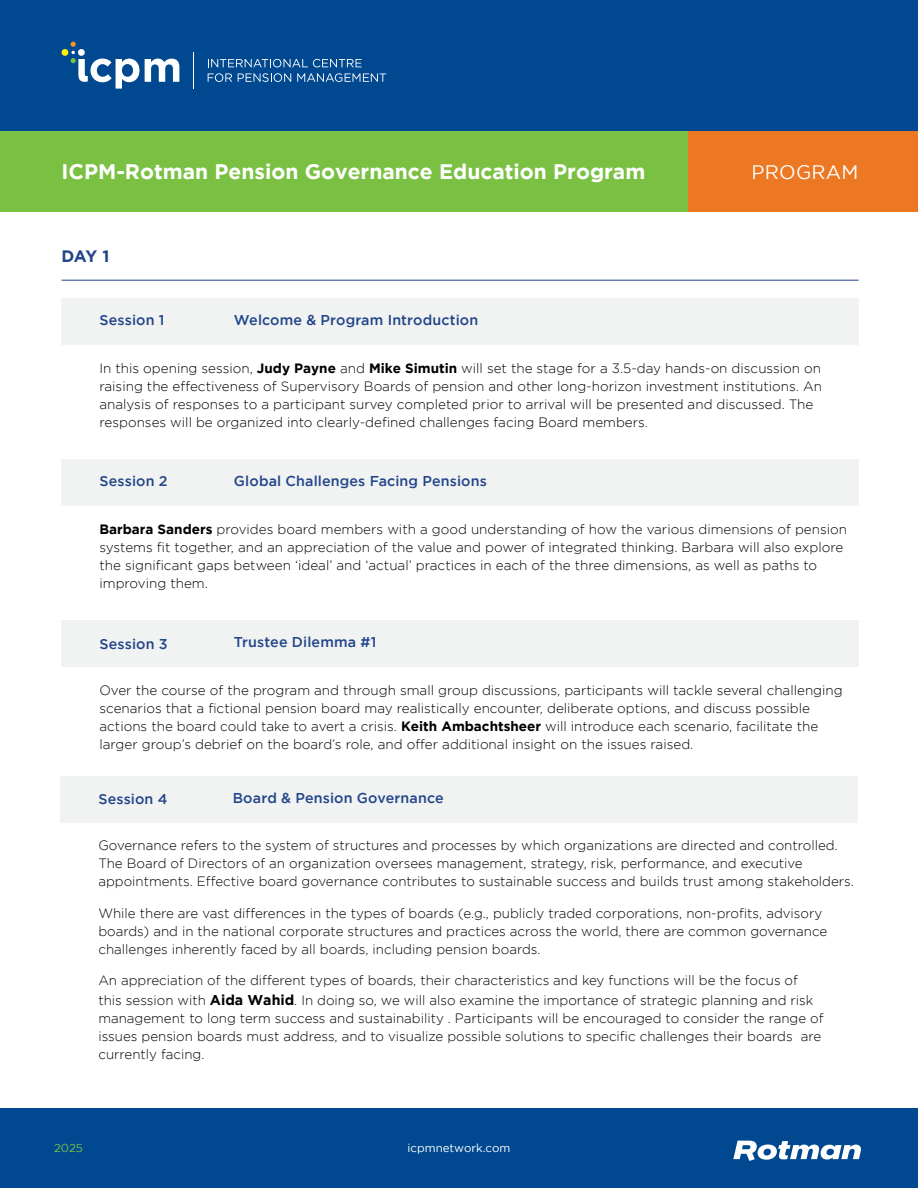
<style>
.page{position:relative;width:918px;height:1188px;background:#fff}
.page>*{position:absolute;margin:0;border:0;box-sizing:border-box;transform-origin:0 0}
.t1{font:700 21px "Gotham";color:#fff}
.t2{font:19.5px "Gotham";letter-spacing:.015em;color:#fff}
.t3{font:700 16.5px "Gotham";color:#214589}
.t4{font:500 14.25px "Gotham";letter-spacing:.01em;color:#214589}
.t5{font:300 13.5px/18px "Gotham";color:#000}
.t6{font:11.55px "Gotham";color:#fff}
.t7{font:11.55px "Gotham";color:#7ac143}
.s1{font-weight:700}
.s2{font-weight:700;font-size:14.25px}
</style>
<div class="page">
<div style="left:0;top:0;width:918px;height:131px;background:#004990"></div>
<svg style="left:208px;top:59px;width:154px;height:8px"></svg>
<svg style="left:208px;top:73px;width:24px;height:9px"></svg>
<svg style="left:238px;top:73px;width:53px;height:9px"></svg>
<svg style="left:297px;top:73px;width:89px;height:9px"></svg>
<hr style="left:193px;top:52px;width:1px;height:37px;background:#fff">
<svg style="left:62px;top:42px;width:117px;height:47px"></svg>
<div style="left:0;top:131px;width:688px;height:81px;background:#7ac143"></div>
<div style="left:688px;top:131px;width:230px;height:81px;background:#ec7823"></div>
<div style="left:0;top:1108px;width:918px;height:80px;background:#004990"></div>
<div style="left:62px;top:298px;width:797px;height:47px;background:#f1f2f2"></div>
<div style="left:62px;top:459px;width:797px;height:47px;background:#f1f2f2"></div>
<div style="left:62px;top:620px;width:797px;height:47px;background:#f1f2f2"></div>
<hr style="left:62px;top:280px;width:797px;height:1px;background:#214589">
<svg style="left:733px;top:1141px;width:128px;height:20px"></svg>
<div style="left:60px;top:776px;width:798px;height:47px;background:#f1f2f2"></div>
<p class="t1" style="left:62px;top:160px;width:585px">ICPM-Rotman Pension Governance Education Program</p>
<p class="t2" style="left:752px;top:161px;width:108px">PROGRAM</p>
<p class="t3" style="left:62px;top:247px;width:49px">DAY 1</p>
<p class="t4" style="left:99px;top:312px;width:67px">Session 1</p>
<p class="t4" style="left:234px;top:312px;width:246px">Welcome &amp; Program Introduction</p>
<p class="t5" style="left:99px;top:359px;width:724px">In this opening session, <span class="s1">Judy Payne</span> and <span class="s1">Mike Simutin</span> will set the stage for a 3.5-day hands-on discussion on raising the effectiveness of Supervisory Boards of pension and other long-horizon investment institutions. An analysis of responses to a participant survey completed prior to arrival will be presented and discussed. The responses will be organized into clearly-defined challenges facing Board members.</p>
<p class="t4" style="left:99px;top:473px;width:70px">Session 2</p>
<p class="t4" style="left:234px;top:473px;width:255px">Global Challenges Facing Pensions</p>
<p class="t5" style="left:99px;top:520px;width:749px"><span class="s1">Barbara Sanders</span> provides board members with a good understanding of how the various dimensions of pension systems fit together, and an appreciation of the value and power of integrated thinking. Barbara will also explore the significant gaps between ‘ideal’ and ‘actual’ practices in each of the three dimensions, as well as paths to improving them.</p>
<p class="t4" style="left:99px;top:636px;width:70px">Session 3</p>
<p class="t4" style="left:234px;top:634px;width:144px">Trustee Dilemma #1</p>
<p class="t5" style="left:99px;top:681px;width:745px">Over the course of the program and through small group discussions, participants will tackle several challenging scenarios that a fictional pension board may realistically encounter, deliberate options, and discuss possible actions the board could take to avert a crisis. <span class="s1">Keith Ambachtsheer</span> will introduce each scenario, facilitate the larger group’s debrief on the board’s role, and offer additional insight on the issues raised.</p>
<p class="t4" style="left:98px;top:791px;width:71px">Session 4</p>
<p class="t4" style="left:233px;top:790px;width:213px">Board &amp; Pension Governance</p>
<p class="t5" style="left:98px;top:836px;width:757px">Governance refers to the system of structures and processes by which organizations are directed and controlled.<br>The Board of Directors of an organization oversees management, strategy, risk, performance, and executive appointments. Effective board governance contributes to sustainable success and builds trust among stakeholders.</p>
<p class="t5" style="left:98px;top:904px;width:730px">While there are vast differences in the types of boards (e.g., publicly traded corporations, non-profits, advisory boards) and in the national corporate structures and practices across the world, there are common governance challenges inherently faced by all boards, including pension boards.</p>
<p class="t5" style="left:98px;top:971px;width:716px;line-height:19.5px">An appreciation of the different types of boards, their characteristics and key functions will be the focus of this session with <span class="s2">Aida Wahid</span>. In doing so, we will also examine the importance of strategic planning and risk</p>
<p class="t5" style="left:98px;top:1009px;width:727px">management to long term success and sustainability . Participants will be encouraged to consider the range of issues pension boards must address, and to visualize possible solutions to specific challenges their boards are currently facing.</p>
<p class="t7" style="left:54px;top:1142px;width:31px">2025</p>
<p class="t6" style="left:408px;top:1142px;width:104px">icpmnetwork.com</p>
</div>
